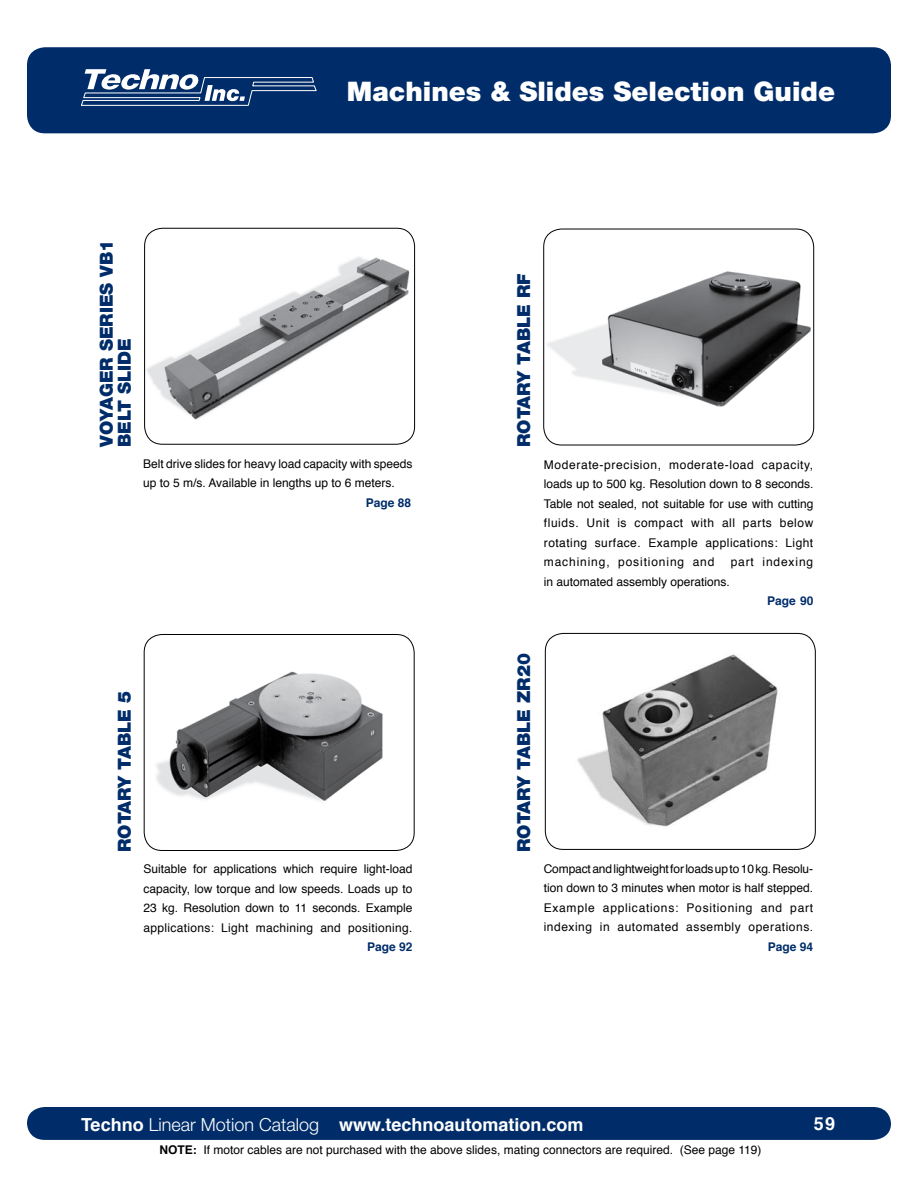
<style>
.page{position:relative;width:918px;height:1188px;background:#fff}
.page>*{position:absolute;margin:0;border:0;box-sizing:border-box;transform-origin:0 0}
.t1{font:900 27px "Helvetica Neue";color:#fff}
.t2{font:900 18px/18px "Helvetica Neue";color:#002d6a}
.t3{font:700 18px "Helvetica";color:#fff}
.t4{font:12px/19.5px "Helvetica";color:#000;text-align:justify}
.t5{font:700 12px "Helvetica";color:#002d6a}
.t6{font:12px "Helvetica";letter-spacing:.07em;color:#000}
.s1{font-family:"Helvetica Neue";font-weight:300}
.s2{font-weight:700}
</style>
<div class="page">
<div style="left:27px;top:47px;width:864px;height:86px;background:#002d6a;border-radius:18px"></div>
<svg style="left:81px;top:69px;width:236px;height:37px"></svg>
<div style="left:27px;top:1107px;width:864px;height:33px;background:#002d6a"></div>
<img style="left:145px;top:231px;width:270px;height:211px">
<div style="left:144px;top:228px;width:271px;height:217px;border:1px solid #000;border-radius:18px"></div>
<img style="left:547px;top:271px;width:264px;height:136px">
<div style="left:543px;top:229px;width:271px;height:216px;border:1px solid #000;border-radius:18px"></div>
<img style="left:156px;top:671px;width:227px;height:130px">
<div style="left:144px;top:634px;width:271px;height:217px;border:1px solid #000;border-radius:18px"></div>
<img style="left:577px;top:654px;width:201px;height:173px">
<div style="left:545px;top:633px;width:271px;height:217px;border:1px solid #000;border-radius:18px"></div>
<h1 class="t1" style="left:347px;top:75px;width:490px">Machines &amp; Slides Selection Guide</h1>
<h2 class="t2" style="left:97px;top:447px;width:209px;rotate:-90deg">voyager series vb1 belt slide</h2>
<p class="t4" style="left:143px;top:454px;width:271px">Belt drive slides for heavy load capacity with speeds up to 5 m/s. Available in lengths up to 6 meters.</p>
<p class="t5" style="left:366px;top:493px;width:47px">Page 88</p>
<h2 class="t2" style="left:115px;top:852px;width:163px;rotate:-90deg">Rotary table 5</h2>
<p class="t4" style="left:144px;top:860px;width:271px">Suitable for applications which require light-load capacity, low torque and low speeds. Loads up to 23 kg. Resolution down to 11 seconds. Example applications: Light machining and positioning.</p>
<p class="t5" style="left:367px;top:937px;width:47px">Page 92</p>
<h2 class="t2" style="left:515px;top:447px;width:174px;rotate:-90deg">Rotary table rf</h2>
<p class="t4" style="left:544px;top:455px;width:271px">Moderate-precision, moderate-load capacity, loads up to 500 kg. Resolution down to 8 seconds.<br>Table not sealed, not suitable for use with cutting fluids. Unit is compact with all parts below rotating surface. Example applications: Light machining, positioning and</p>
<p class="t6" style="left:731px;top:553px;width:84px">part indexing</p>
<p class="t4" style="left:544px;top:572px;width:188px">in automated assembly operations.</p>
<p class="t5" style="left:767px;top:591px;width:48px">Page 90</p>
<h2 class="t2" style="left:515px;top:852px;width:200px;rotate:-90deg">Rotary table ZR20</h2>
<p class="t4" style="left:544px;top:859px;width:271px">Compact and lightweight for loads up to 10 kg. Resolu&shy;tion down to 3 minutes when motor is half stepped.<br>Example applications: Positioning and part indexing in automated assembly operations.</p>
<p class="t5" style="left:768px;top:937px;width:47px">Page 94</p>
<h2 class="t3" style="left:81px;top:1110px;width:504px">Techno <span class="s1">Linear Motion Catalog</span> www.technoautomation.com</h2>
<h2 class="t3" style="left:814px;top:1109px;width:23px">59</h2>
<p class="t4" style="left:160px;top:1140px;width:604px"><span class="s2">NOTE:</span> If motor cables are not purchased with the above slides, mating connectors are required. (See page 119)</p>
</div>
